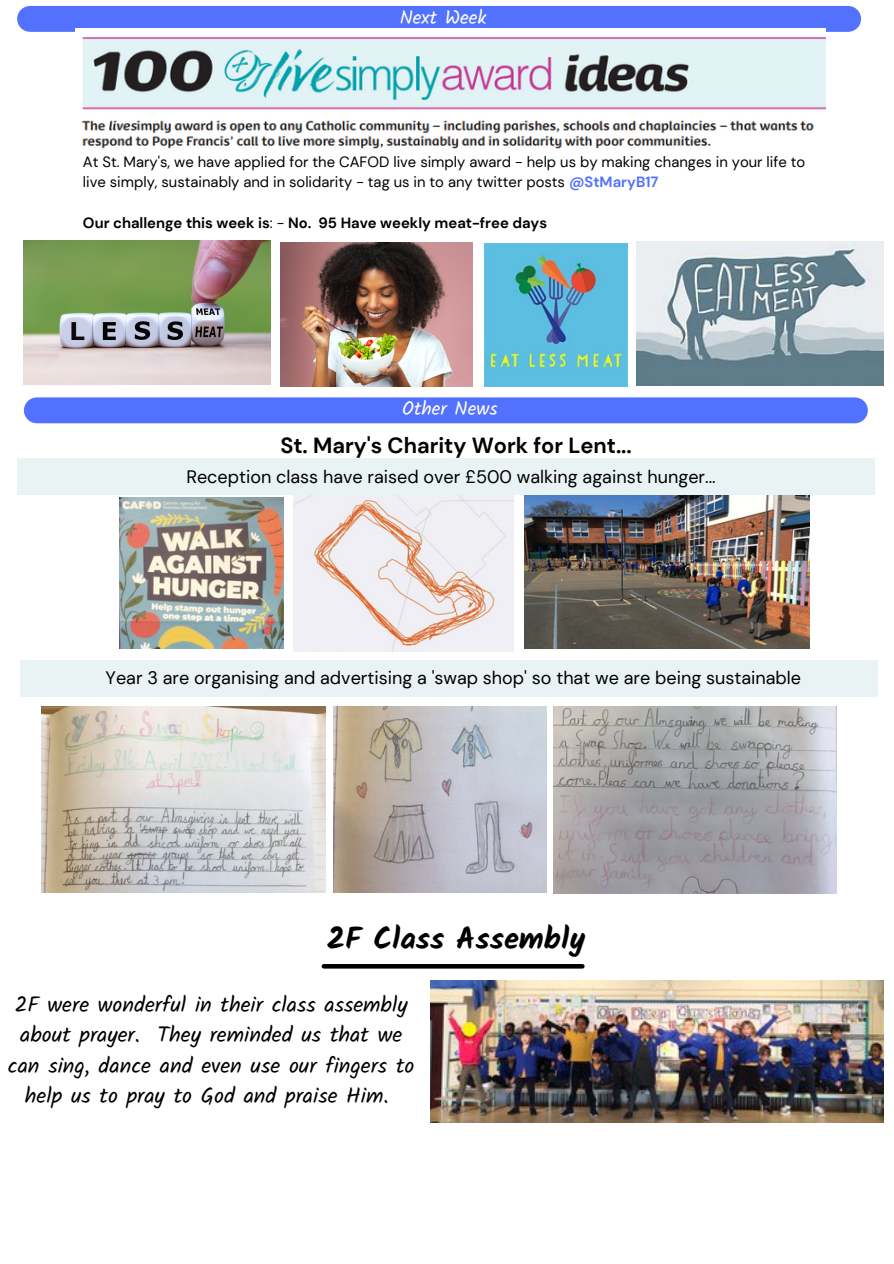
<style>
.page{position:relative;width:894px;height:1264px;background:#fff}
.page>*{position:absolute;margin:0;border:0;box-sizing:border-box;transform-origin:0 0}
.t1{font:700 30.6px "Kalam";color:#000}
.t2{font:21.9px/30.5px "Kalam";color:#000;text-align:center}
.t3{font:700 21.9px "DM Sans";color:#000}
.t4{font:19.35px "Kalam";color:#fff}
.t5{font:18px "DM Sans";color:#000}
.t6{font:14.85px/20.2px "DM Sans";color:#000}
.t7{font:700 14.85px "DM Sans";color:#000}
.s1{font-weight:700;color:#5271ff}
.s2{font-weight:400}
</style>
<div class="page">
<div style="left:30px;top:6px;width:817px;height:26px;background:#5271ff"></div>
<img style="left:24px;top:241px;width:246px;height:144px">
<img style="left:280px;top:242px;width:192px;height:144px">
<img style="left:484px;top:243px;width:143px;height:143px">
<img style="left:636px;top:241px;width:247px;height:144px">
<img style="left:76px;top:29px;width:749px;height:120px">
<div style="left:37px;top:397px;width:817px;height:26px;background:#5271ff"></div>
<div style="left:18px;top:458px;width:857px;height:37px;background:#eaf3f4"></div>
<div style="left:20px;top:660px;width:857px;height:36px;background:#eaf3f4"></div>
<img style="left:42px;top:706px;width:283px;height:186px">
<img style="left:333px;top:706px;width:213px;height:186px">
<img style="left:553px;top:706px;width:282px;height:187px">
<img style="left:120px;top:498px;width:163px;height:150px">
<img style="left:293px;top:495px;width:220px;height:156px">
<img style="left:524px;top:495px;width:284px;height:153px">
<hr style="left:324px;top:964px;width:258px;height:4px;background:#000">
<img style="left:430px;top:980px;width:453px;height:142px">
<p class="t4" style="left:399px;top:6px;width:88px">Next Week</p>
<p class="t6" style="left:83px;top:152px;width:723px">At St. Mary's, we have applied for the CAFOD live simply award - help us by making changes in your life to live simply, sustainably and in solidarity - tag us in to any twitter posts <span class="s1">@StMaryB17</span></p>
<p class="t7" style="left:83px;top:213px;width:465px">Our challenge this week is<span class="s2">: -</span> No. 95 Have weekly meat-free days</p>
<p class="t4" style="left:402px;top:397px;width:97px">Other News</p>
<p class="t3" style="left:280px;top:431px;width:353px">St. Mary's Charity Work for Lent...</p>
<p class="t5" style="left:186px;top:464px;width:530px">Reception class have raised over £500 walking against hunger...</p>
<p class="t5" style="left:106px;top:666px;width:696px">Year 3 are organising and advertising a 'swap shop' so that we are being sustainable</p>
<p class="t1" style="left:327px;top:920px;width:259px">2F Class Assembly</p>
<p class="t2" style="left:8px;top:988px;width:408px">2F were wonderful in their class assembly about prayer. They reminded us that we can sing, dance and even use our fingers to help us to pray to God and praise Him.</p>
</div>
